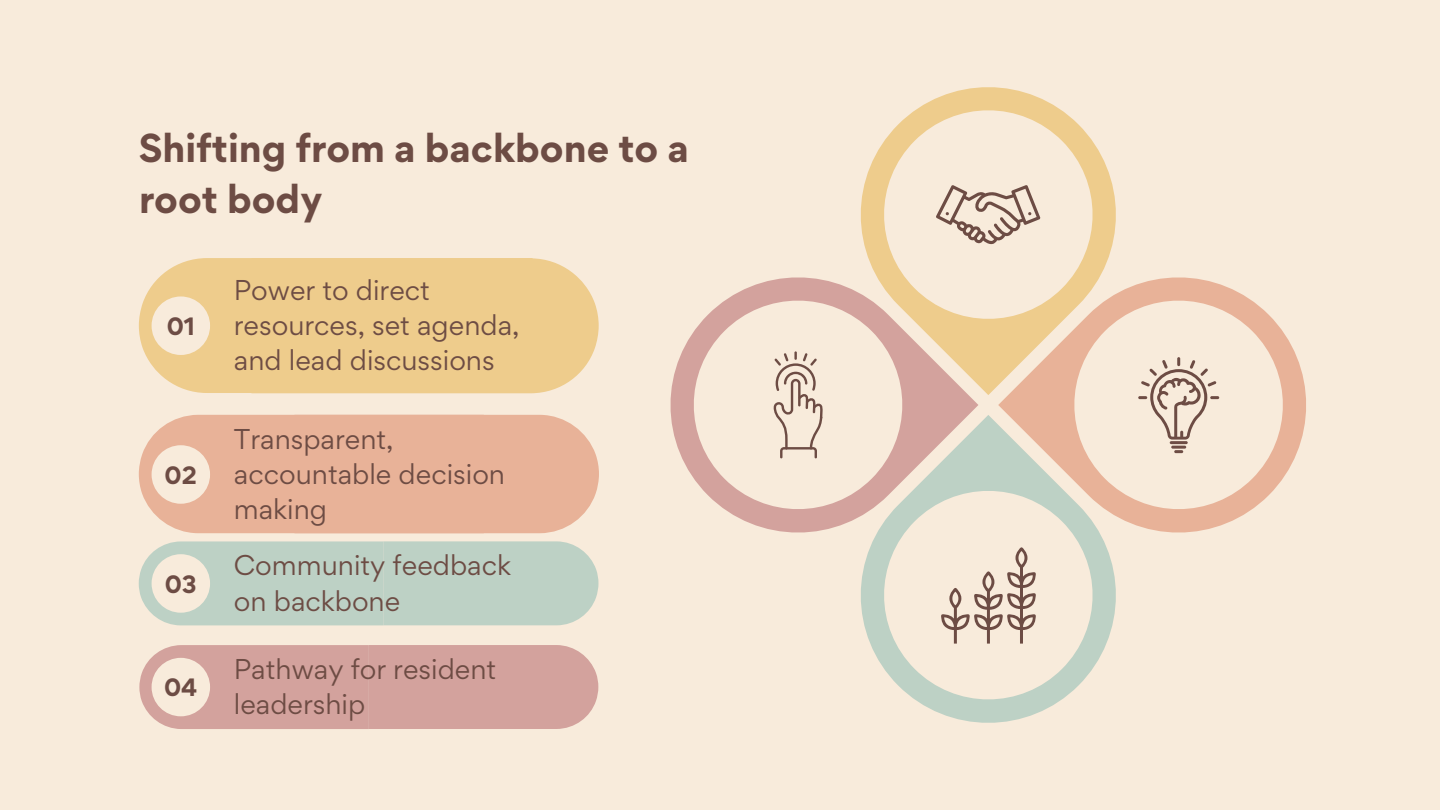
<style>
.page{position:relative;width:1440px;height:810px;background:#f8ebdb}
.page>*{position:absolute;margin:0;border:0;box-sizing:border-box;transform-origin:0 0}
.t1{font:700 36px/50.2px "Gordita";color:#6d4c44}
.t2{font:25.6px/35.2px "Gordita";color:#6d4c44}
.t3{font:700 22.4px "Gordita";color:#6d4c44}
</style>
<div class="page">
<svg style="left:978px;top:362px;width:20px;height:33px"></svg>
<svg style="left:978px;top:415px;width:20px;height:33px"></svg>
<svg style="left:998px;top:362px;width:33px;height:86px"></svg>
<svg style="left:945px;top:362px;width:33px;height:86px"></svg>
<svg style="left:860px;top:87px;width:256px;height:275px"></svg>
<svg style="left:1031px;top:257px;width:275px;height:276px"></svg>
<svg style="left:670px;top:257px;width:275px;height:276px"></svg>
<svg style="left:841px;top:448px;width:295px;height:275px"></svg>
<svg style="left:139px;top:258px;width:112px;height:135px;fill:#eecc8c"></svg>
<div style="left:251px;top:258px;width:348px;height:135px;background:#eecc8c"></div>
<div style="left:152px;top:296px;width:58px;height:59px;background:#f8ebdb;border-radius:50%"></div>
<div style="left:139px;top:415px;width:460px;height:118px;background:#e8b298"></div>
<div style="left:152px;top:445px;width:58px;height:59px;background:#f8ebdb;border-radius:50%"></div>
<div style="left:139px;top:541px;width:459px;height:84px;background:#bdd1c5"></div>
<div style="left:152px;top:554px;width:58px;height:59px;background:#f8ebdb;border-radius:50%"></div>
<div style="left:139px;top:645px;width:459px;height:84px;background:#d3a29d"></div>
<div style="left:152px;top:658px;width:58px;height:58px;background:#f8ebdb;border-radius:50%"></div>
<svg style="left:936px;top:185px;width:104px;height:59px"></svg>
<svg style="left:1138px;top:357px;width:81px;height:83px"></svg>
<hr style="left:1170px;top:441px;width:18px;height:3px;background:#6d4c44">
<hr style="left:1171px;top:446px;width:15px;height:3px;background:#6d4c44">
<svg style="left:1174px;top:450px;width:9px;height:3px"></svg>
<svg style="left:941px;top:547px;width:95px;height:97px"></svg>
<svg style="left:773px;top:351px;width:50px;height:107px"></svg>
<p class="t1" style="left:139px;top:123px;width:551px">Shifting from a backbone to a root body</p>
<p class="t3" style="left:167px;top:311px;width:30px">01</p>
<p class="t3" style="left:165px;top:460px;width:34px">02</p>
<p class="t3" style="left:165px;top:569px;width:33px">03</p>
<p class="t3" style="left:164px;top:672px;width:35px">04</p>
<p class="t2" style="left:234px;top:272px;width:287px">Power to direct resources, set agenda, and lead discussions</p>
<p class="t2" style="left:234px;top:421px;width:273px">Transparent, accountable decision making</p>
<p class="t2" style="left:234px;top:548px;width:279px">Community feedback on backbone</p>
<p class="t2" style="left:234px;top:651px;width:264px">Pathway for resident leadership</p>
</div>
